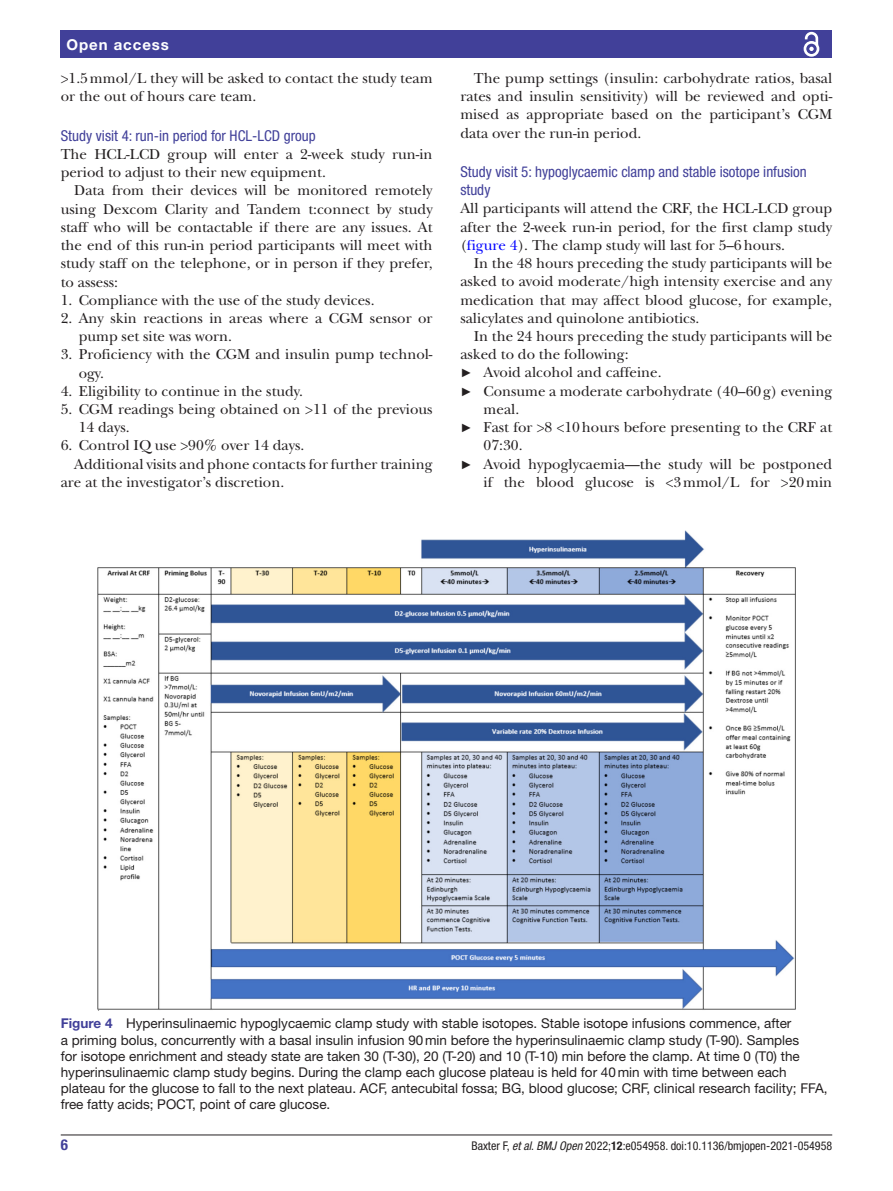
<style>
.page{position:relative;width:893px;height:1191px;background:#fff}
.page>*{position:absolute;margin:0;border:0;box-sizing:border-box;transform-origin:0 0}
.t1{font:15px/18.1px "New Baskerville";color:#231f20}
.t2{font:condensed 15px/18px "Helvetica Neue LT Std";color:#414099}
.t3{font:700 15px "Helvetica Neue LT Std";letter-spacing:.065em;color:#fff}
.t4{font:700 condensed 15px "Helvetica Neue LT Std";color:#414099}
.t5{font:13.5px/16.2px "Helvetica Neue LT Std";color:#231f20}
.t6{font:condensed 12px "Helvetica Neue LT Std";color:#231f20}
.s1{color:#00f}
.s2{font-family:"Arial";font-size:12px}
.s3{font-weight:700;color:#414099}
.s4{font-style:italic}
.s5{font-weight:700}
</style>
<div class="page">
<hr style="left:61px;top:1134px;width:771px;height:1px;background:#231f20">
<div style="left:61px;top:31px;width:771px;height:27px;background:#414099"></div>
<svg style="left:803px;top:31px;width:17px;height:26px"></svg>
<img style="left:97px;top:530px;width:699px;height:480px">
<p class="t3" style="left:66px;top:35px;width:104px">Open access</p>
<p class="t1" style="left:61px;top:69px;width:373px">&gt;1.5mmol/L they will be asked to contact the study team or the out of hours care team.</p>
<p class="t2" style="left:61px;top:126px;width:256px">Study visit 4: run-in period for HCL-LCD group</p>
<p class="t1" style="left:61px;top:145px;width:373px">The HCL-LCD group will enter a 2-week study run-in period to adjust to their new equipment.</p>
<p class="t1" style="left:61px;top:182px;width:373px;text-align:justify;text-indent:14px">Data from their devices will be monitored remotely using Dexcom Clarity and Tandem t:connect by study staff who will be contactable if there are any issues. At the end of this run-in period participants will meet with study staff on the telephone, or in person if they prefer, to assess:</p>
<p class="t1" style="left:61px;top:291px;width:315px">1. Compliance with the use of the study devices.</p>
<p class="t1" style="left:79px;top:309px;width:355px;text-indent:-18px">2. Any skin reactions in areas where a CGM sensor or pump set site was worn.</p>
<p class="t1" style="left:79px;top:345px;width:355px;text-indent:-18px">3. Proficiency with the CGM and insulin pump technol&shy;ogy.</p>
<p class="t1" style="left:61px;top:382px;width:244px">4. Eligibility to continue in the study.</p>
<p class="t1" style="left:79px;top:400px;width:355px;text-indent:-18px">5. CGM readings being obtained on &gt;11 of the previous<br>14 days.</p>
<p class="t1" style="left:61px;top:437px;width:245px">6. Control IQ use &gt;90% over 14 days.</p>
<p class="t1" style="left:74px;top:455px;width:360px">Additional visits and phone contacts for further training</p>
<p class="t1" style="left:61px;top:473px;width:225px">are at the investigator’s discretion.</p>
<p class="t1" style="left:460px;top:69px;width:373px;text-align:justify;text-indent:13px">The pump settings (insulin: carbohydrate ratios, basal rates and insulin sensitivity) will be reviewed and opti&shy;mised as appropriate based on the participant’s CGM data over the run-in period.</p>
<p class="t2" style="left:460px;top:163px;width:348px">Study visit 5: hypoglycaemic clamp and stable isotope infusion study</p>
<p class="t1" style="left:460px;top:200px;width:373px;text-align:justify">All participants will attend the CRF, the HCL-LCD group after the 2-week run-in period, for the first clamp study (<span class="s1">figure 4</span>). The clamp study will last for 5–6hours.</p>
<p class="t1" style="left:460px;top:254px;width:373px;text-align:justify;text-indent:13px">In the 48 hours preceding the study participants will be asked to avoid moderate/high intensity exercise and any medication that may affect blood glucose, for example, salicylates and quinolone antibiotics.</p>
<p class="t1" style="left:474px;top:327px;width:360px">In the 24 hours preceding the study participants will be</p>
<p class="t1" style="left:460px;top:345px;width:170px">asked to do the following:</p>
<p class="t1" style="left:460px;top:363px;width:203px"><span class="s2">►</span> Avoid alcohol and caffeine.</p>
<p class="t1" style="left:460px;top:382px;width:373px"><span class="s2">►</span> Consume a moderate carbohydrate (40–60g) evening</p>
<p class="t1" style="left:484px;top:400px;width:37px">meal.</p>
<p class="t1" style="left:460px;top:418px;width:373px"><span class="s2">►</span> Fast for &gt;8 &lt;10hours before presenting to the CRF at</p>
<p class="t1" style="left:484px;top:436px;width:40px">07:30.</p>
<p class="t1" style="left:460px;top:455px;width:373px"><span class="s2">►</span> Avoid hypoglycaemia—the study will be postponed</p>
<p class="t1" style="left:484px;top:473px;width:350px">if the blood glucose is &lt;3mmol/L for &gt;20min</p>
<p class="t5" style="left:61px;top:1015px;width:768px"><span class="s3">Figure 4</span> Hyperinsulinaemic hypoglycaemic clamp study with stable isotopes. Stable isotope infusions commence, after<br>a priming bolus, concurrently with a basal insulin infusion 90min before the hyperinsulinaemic clamp study (T-90). Samples<br>for isotope enrichment and steady state are taken 30 (T-30), 20 (T-20) and 10 (T-10) min before the clamp. At time 0 (T0) the hyperinsulinaemic clamp study begins. During the clamp each glucose plateau is held for 40min with time between each plateau for the glucose to fall to the next plateau. ACF, antecubital fossa; BG, blood glucose; CRF, clinical research facility; FFA, free fatty acids; POCT, point of care glucose.</p>
<p class="t4" style="left:61px;top:1135px;width:9px">6</p>
<p class="t6" style="left:471px;top:1138px;width:362px">Baxter F, <span class="s4">et al</span>. <span class="s4">BMJ Open</span> 2022;<span class="s5">12</span>:e054958. doi:10.1136/bmjopen-2021-054958</p>
</div>
